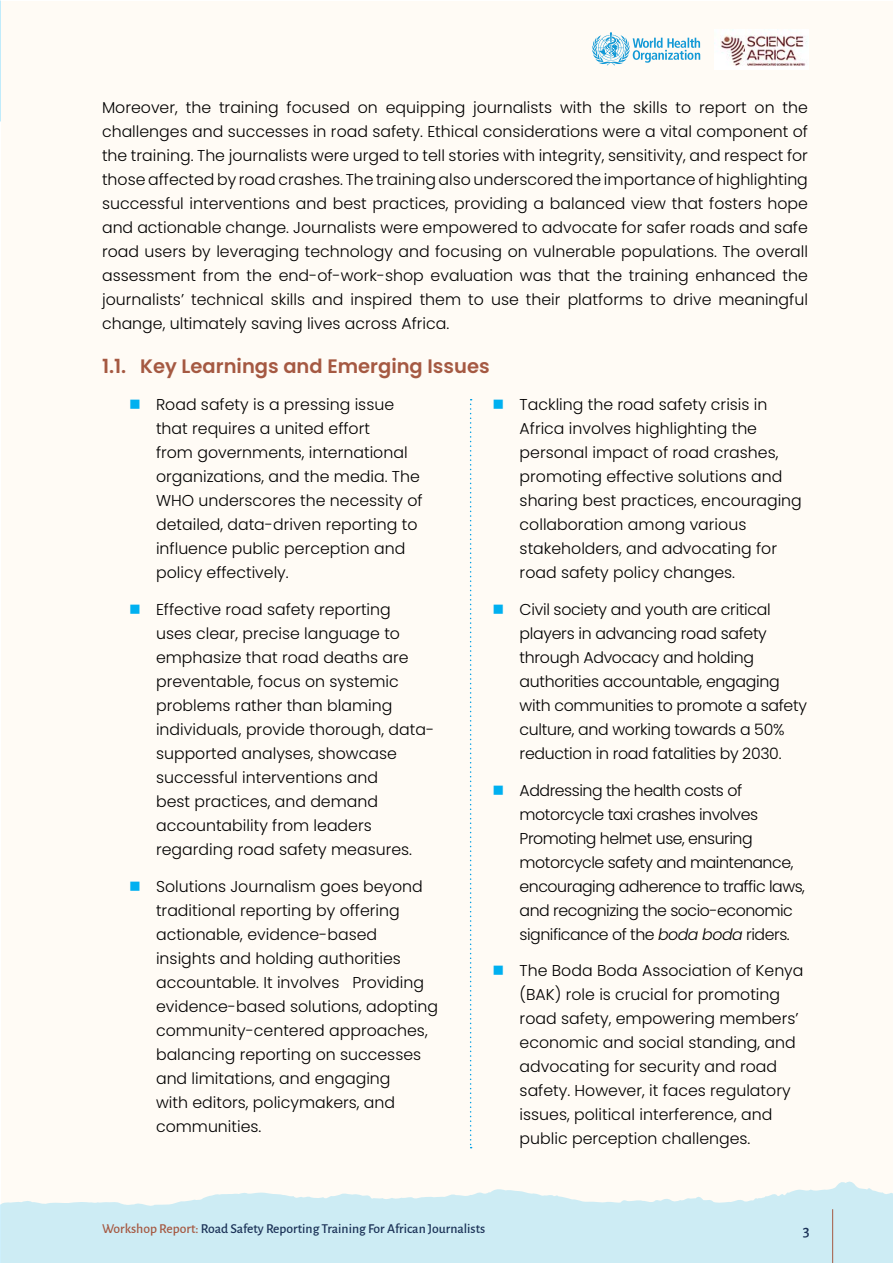
<style>
.page{position:relative;width:893px;height:1263px;background:#fff}
.page>*{position:absolute;margin:0;border:0;box-sizing:border-box;transform-origin:0 0}
.t1{font:600 19.5px "Poppins";color:#a55942}
.t2{font:500 16.5px "Alegreya Sans";color:#1b3257}
.t3{font:300 15.75px/24px "Poppins";color:#000}
.t4{font:300 15.75px/24px "Poppins";letter-spacing:-.03em;color:#000}
.t5{font:300 15.75px/24px "Poppins";letter-spacing:-.02em;color:#000}
.t6{font:500 13.65px "Alegreya Sans";color:#1b3257}
.s1{color:#00b0f0}
.s2{font-style:italic}
.s3{color:#a55942}
</style>
<div class="page">
<div style="left:2px;top:1px;width:891px;height:1261px;background:#fffbf5"></div>
<img style="left:0;top:0;width:1px;height:122px">
<img style="left:714px;top:29px;width:93px;height:37px">
<svg style="left:592px;top:32px;width:108px;height:33px"></svg>
<svg style="left:470px;top:399px;width:2px;height:749px"></svg>
<svg style="left:1px;top:1181px;width:892px;height:82px;fill:#cdecf4"></svg>
<svg style="left:0;top:1204px;width:1px;height:59px"></svg>
<hr style="left:832px;top:1209px;width:1px;height:54px;background:#a55942">
<p class="t3" style="left:102px;top:95px;width:707px;text-align:justify">Moreover, the training focused on equipping journalists with the skills to report on the challenges and successes in road safety. Ethical considerations were a vital component of the training. The journalists were urged to tell stories with integrity, sensitivity, and respect for those affected by road crashes. The training also underscored the importance of highlighting successful interventions and best practices, providing a balanced view that fosters hope and actionable change. Journalists were empowered to advocate for safer roads and safe road users by leveraging technology and focusing on vulnerable populations. The overall assessment from the end-of-work-shop evaluation was that the training enhanced the journalists’ technical skills and inspired them to use their platforms to drive meaningful change, ultimately saving lives across Africa.</p>
<p class="t1" style="left:102px;top:355px;width:389px">1.1. Key Learnings and Emerging Issues</p>
<p class="t3" style="left:156px;top:392px;width:268px;text-indent:-27px"><span class="s1">■</span> Road safety is a pressing issue that requires a united effort<br>from governments, international organizations, and the media. The<br>WHO underscores the necessity of detailed, data-driven reporting to influence public perception and policy effectively.</p>
<p class="t3" style="left:156px;top:597px;width:280px;text-indent:-27px"><span class="s1">■</span> Effective road safety reporting<br>uses clear, precise language to emphasize that road deaths are preventable, focus on systemic problems rather than blaming individuals, provide thorough, data&shy;supported analyses, showcase successful interventions and<br>best practices, and demand accountability from leaders regarding road safety measures.</p>
<p class="t3" style="left:156px;top:874px;width:283px;text-indent:-27px"><span class="s1">■</span> Solutions Journalism goes beyond traditional reporting by offering actionable, evidence-based insights and holding authorities accountable. It involves Providing evidence-based solutions, adopting community-centered approaches, balancing reporting on successes and limitations, and engaging<br>with editors, policymakers, and communities.</p>
<p class="t3" style="left:520px;top:393px;width:284px;text-indent:-27px"><span class="s1">■</span> Tackling the road safety crisis in Africa involves highlighting the personal impact of road crashes, promoting effective solutions and sharing best practices, encouraging collaboration among various stakeholders, and advocating for road safety policy changes.</p>
<p class="t5" style="left:520px;top:597px;width:289px;text-indent:-27px"><span class="s1">■</span> Civil society and youth are critical players in advancing road safety through Advocacy and holding authorities accountable, engaging with communities to promote a safety culture, and working towards a 50% reduction in road fatalities by 2030.</p>
<p class="t4" style="left:520px;top:778px;width:287px;text-indent:-27px"><span class="s1">■</span> Addressing the health costs of motorcycle taxi crashes involves Promoting helmet use, ensuring motorcycle safety and maintenance, encouraging adherence to traffic laws, and recognizing the socio-economic significance of the <span class="s2">boda boda</span> riders.</p>
<p class="t3" style="left:520px;top:959px;width:285px;text-indent:-27px"><span class="s1">■</span> The Boda Boda Association of Kenya (BAK) role is crucial for promoting road safety, empowering members’ economic and social standing, and advocating for security and road safety. However, it faces regulatory issues, political interference, and public perception challenges.</p>
<p class="t6" style="left:102px;top:1219px;width:385px"><span class="s3">Workshop Report:</span> Road Safety Reporting Training For African Journalists</p>
<p class="t2" style="left:803px;top:1219px;width:8px">3</p>
</div>
